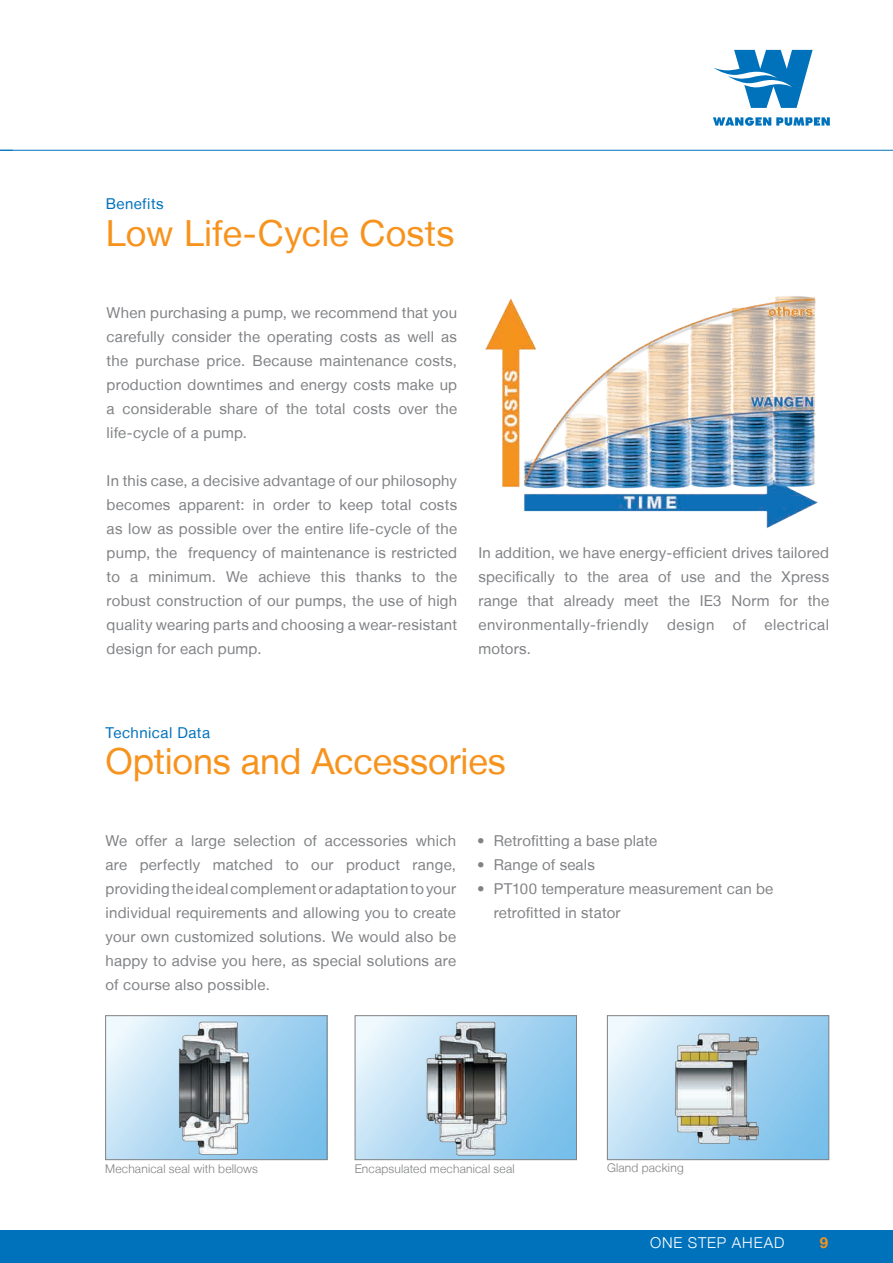
<style>
.page{position:relative;width:893px;height:1263px;background:#fff}
.page>*{position:absolute;margin:0;border:0;box-sizing:border-box;transform-origin:0 0}
.t1{font:36px "Helvetica Neue LT";color:#f7931d}
.t2{font:15px/24px "Helvetica Neue LT";letter-spacing:.015em;color:#808285;text-align:justify}
.t3{font:15px "Helvetica Neue LT";letter-spacing:.03em;color:#0072bc}
.t4{font:300 15px "Helvetica Neue LT";letter-spacing:.055em;color:#fff}
.t5{font:700 15px "Helvetica Neue LT";color:#f7931d}
.t6{font:300 12px "Helvetica Neue LT";letter-spacing:.015em;color:#808285}
</style>
<div class="page">
<hr style="left:0;top:150px;width:893px;height:1px;background:#0072bc">
<svg style="left:713px;top:117px;width:117px;height:9px"></svg>
<svg style="left:714px;top:50px;width:99px;height:58px"></svg>
<div style="left:0;top:1230px;width:893px;height:33px;background:#0072bc"></div>
<svg style="left:0;top:150px;width:13px;height:1px"></svg>
<svg style="left:107px;top:1017px;width:218px;height:141px;background:#aed8f2"></svg>
<img style="left:167px;top:1018px;width:98px;height:139px">
<div style="left:105px;top:1015px;width:222px;height:145px;border:1px solid #808285"></div>
<svg style="left:609px;top:1017px;width:218px;height:141px;background:#aed8f2"></svg>
<img style="left:669px;top:1031px;width:98px;height:113px">
<div style="left:607px;top:1015px;width:222px;height:145px;border:1px solid #808285"></div>
<svg style="left:357px;top:1017px;width:218px;height:141px;background:#b0d9f2"></svg>
<img style="left:418px;top:1019px;width:98px;height:138px">
<div style="left:355px;top:1015px;width:222px;height:145px;border:1px solid #808285"></div>
<img style="left:485px;top:296px;width:333px;height:232px">
<p class="t3" style="left:106px;top:195px;width:60px">Benefits</p>
<h1 class="t1" style="left:106px;top:212px;width:350px">Low Life-Cycle Costs</h1>
<p class="t2" style="left:107px;top:300px;width:352px">When purchasing a pump, we recommend that you carefully consider the operating costs as well as the purchase price. Because maintenance costs, production downtimes and energy costs make up a considerable share of the total costs over the life-cycle of a pump.</p>
<p class="t2" style="left:107px;top:468px;width:352px">In this case, a decisive advantage of our philosophy becomes apparent: in order to keep total costs as low as possible over the entire life-cycle of the pump, the frequency of maintenance is restricted to a minimum. We achieve this thanks to the robust construction of our pumps, the use of high quality wearing parts and choosing a wear-resistant design for each pump.</p>
<p class="t2" style="left:478px;top:540px;width:352px">In addition, we have energy-efficient drives tailored specifically to the area of use and the Xpress range that already meet the IE3 Norm for the environmentally-friendly design of electrical motors.</p>
<p class="t3" style="left:106px;top:724px;width:106px">Technical Data</p>
<h1 class="t1" style="left:106px;top:740px;width:402px">Options and Accessories</h1>
<p class="t2" style="left:106px;top:828px;width:352px">We offer a large selection of accessories which are perfectly matched to our product range, providing the ideal complement or adaptation to your individual requirements and allowing you to create your own customized solutions. We would also be happy to advise you here, as special solutions are of course also possible.</p>
<p class="t2" style="left:477px;top:828px;width:181px">• Retrofitting a base plate</p>
<p class="t2" style="left:477px;top:852px;width:119px">• Range of seals</p>
<p class="t2" style="left:494px;top:876px;width:281px;text-indent:-16px">• PT100 temperature measurement can be retrofitted in stator</p>
<p class="t6" style="left:105px;top:1161px;width:154px">Mechanical seal with bellows</p>
<p class="t6" style="left:355px;top:1161px;width:162px">Encapsulated mechanical seal</p>
<p class="t6" style="left:607px;top:1160px;width:78px">Gland packing</p>
<p class="t4" style="left:650px;top:1233px;width:136px">ONE STEP AHEAD</p>
<p class="t5" style="left:820px;top:1233px;width:10px">9</p>
</div>
